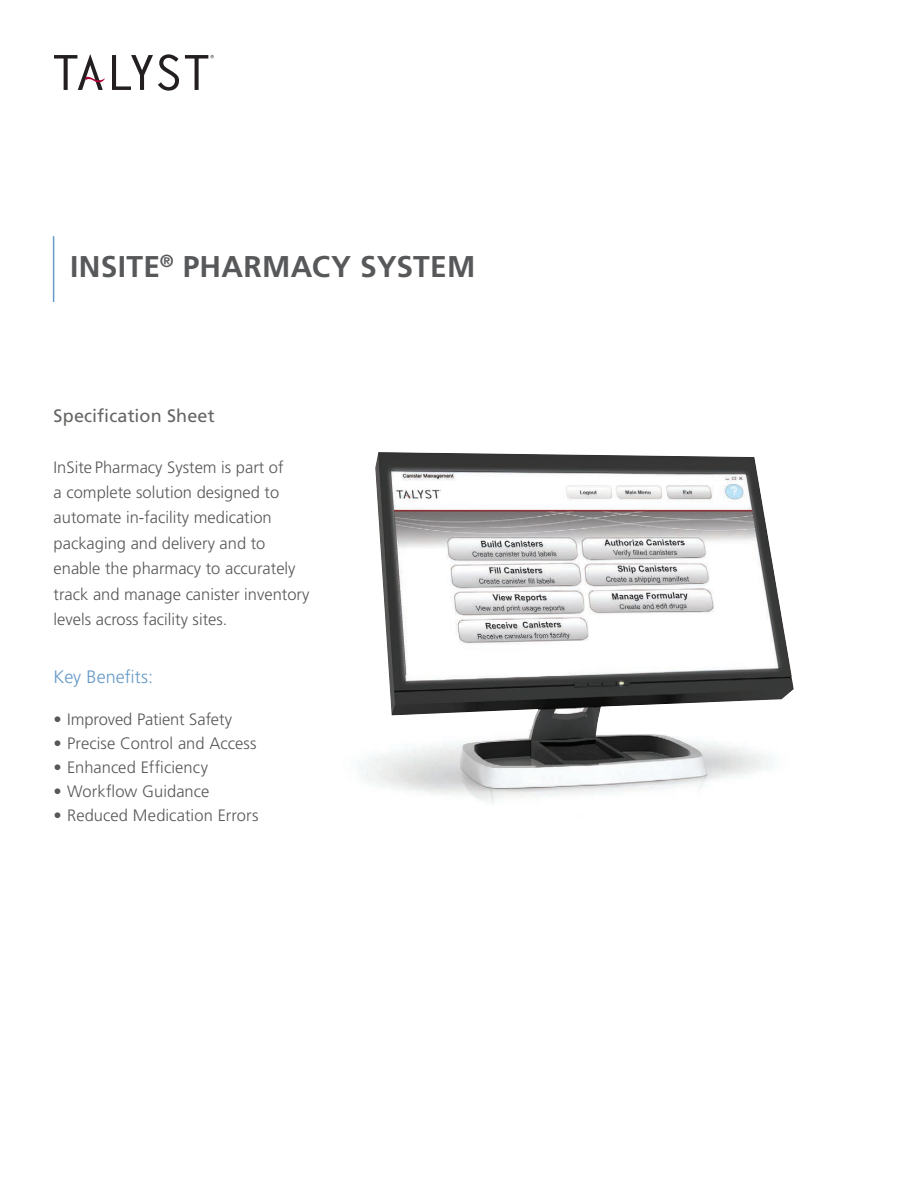
<style>
.page{position:relative;width:918px;height:1188px;background:#fff}
.page>*{position:absolute;margin:0;border:0;box-sizing:border-box;transform-origin:0 0}
.Subhead_1{font:700 30px "Frutiger LT Std";letter-spacing:.01em;color:#57585a}
.Subhead_1-2{font:18px "Frutiger LT Std";letter-spacing:.01em;color:#676564}
.Subhead_1-3{font:300 18px "Frutiger LT Std";letter-spacing:.005em;color:#679ac8}
.Body_Text_-_Cover{font:300 16.5px/25.5px "Frutiger LT Std";color:#57585a}
.s1{font-weight:700}
</style>
<div class="page">
<svg style="left:112px;top:54px;width:67px;height:37px"></svg>
<svg style="left:54px;top:54px;width:51px;height:36px"></svg>
<svg style="left:185px;top:55px;width:29px;height:35px"></svg>
<hr style="left:53px;top:236px;width:1px;height:66px;background:#679ac8">
<img style="left:361px;top:452px;width:433px;height:351px">
<p class="Subhead_1" style="left:70px;top:249px;width:407px">INSITE<sup>®</sup> PHARMACY SYSTEM</p>
<p class="Subhead_1-2" style="left:54px;top:405px;width:163px">Specification Sheet</p>
<p class="Body_Text_-_Cover" style="left:54px;top:454px;width:231px">InSite Pharmacy System is part of</p>
<p class="Body_Text_-_Cover" style="left:54px;top:480px;width:227px">a complete solution designed to automate in-facility medication packaging and delivery and to</p>
<p class="Body_Text_-_Cover" style="left:54px;top:556px;width:257px">enable the pharmacy to accurately track and manage canister inventory</p>
<p class="Body_Text_-_Cover" style="left:54px;top:607px;width:175px">levels across facility sites.</p>
<p class="Subhead_1-3" style="left:54px;top:667px;width:101px">Key Benefits:</p>
<p class="Body_Text_-_Cover" style="left:54px;top:707px;width:180px"><span class="s1">•</span> Improved Patient Safety</p>
<p class="Body_Text_-_Cover" style="left:54px;top:731px;width:204px"><span class="s1">•</span> Precise Control and Access</p>
<p class="Body_Text_-_Cover" style="left:54px;top:755px;width:156px"><span class="s1">•</span> Enhanced Efficiency</p>
<p class="Body_Text_-_Cover" style="left:54px;top:779px;width:157px"><span class="s1">•</span> Workflow Guidance</p>
<p class="Body_Text_-_Cover" style="left:54px;top:803px;width:206px"><span class="s1">•</span> Reduced Medication Errors</p>
</div>
